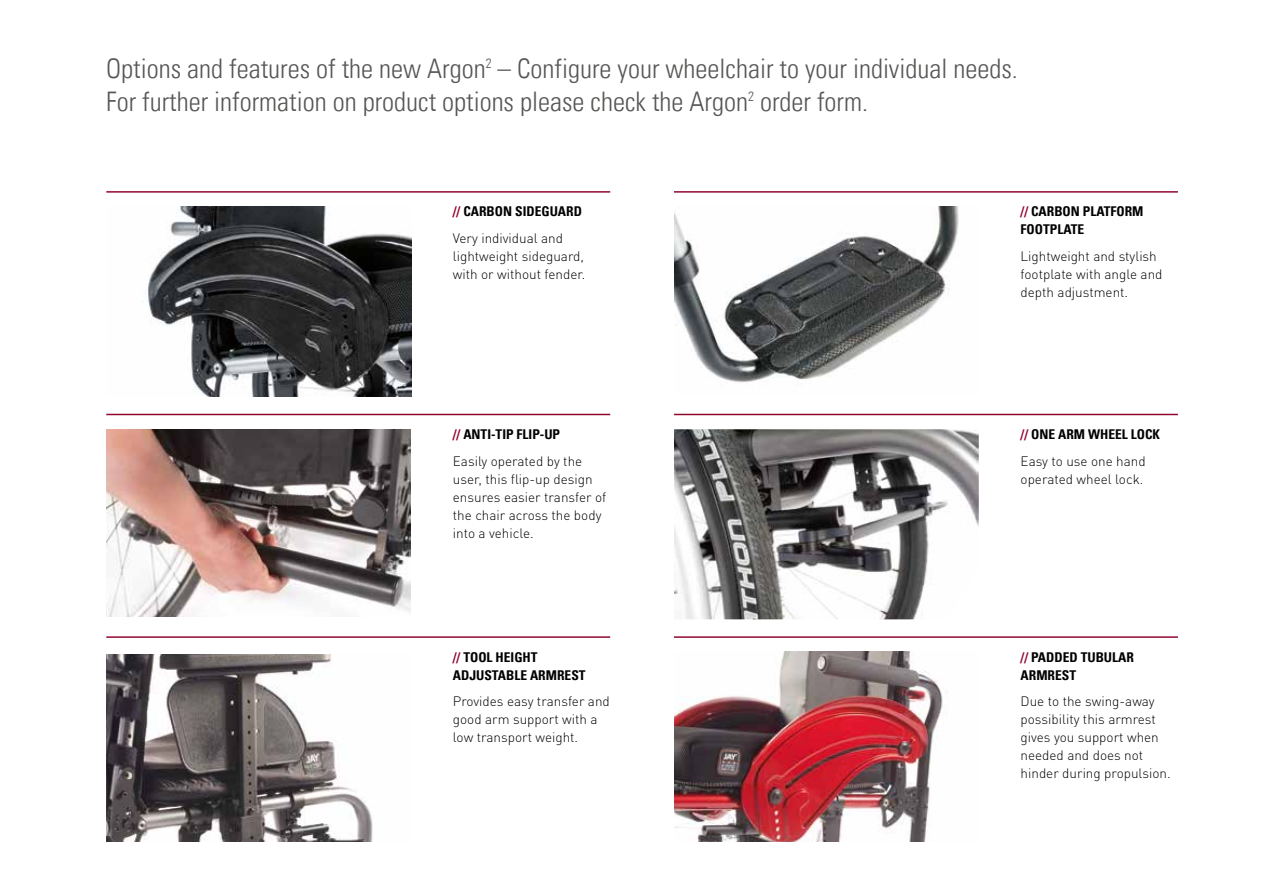
<style>
.page{position:relative;width:1263px;height:893px;background:#fff}
.page>*{position:absolute;margin:0;border:0;box-sizing:border-box;transform-origin:0 0}
.t1{font:27px/33px "Univers Com 47 Light Cond";color:#575756}
.t2{font:300 13.5px/18px "DINOT";color:#000}
.t3{font:13.5px/18px "Univers Com 67 Bold Cond";color:#000}
.s1{color:#900730}
</style>
<div class="page">
<img style="left:143px;top:207px;width:268px;height:190px">
<img style="left:674px;top:207px;width:285px;height:176px">
<hr style="left:106px;top:191px;width:504px;height:2px;background:#900730">
<img style="left:106px;top:429px;width:305px;height:187px">
<img style="left:674px;top:429px;width:305px;height:190px">
<hr style="left:106px;top:414px;width:504px;height:1px;background:#900730">
<img style="left:106px;top:655px;width:267px;height:187px">
<img style="left:674px;top:652px;width:269px;height:190px">
<hr style="left:106px;top:636px;width:504px;height:2px;background:#900730">
<hr style="left:674px;top:191px;width:504px;height:2px;background:#900730">
<hr style="left:674px;top:414px;width:504px;height:1px;background:#900730">
<hr style="left:674px;top:636px;width:504px;height:2px;background:#900730">
<h1 class="t1" style="left:106px;top:52px;width:913px">Options and features of the new Argon<sup>2</sup> – Configure your wheelchair to your individual needs.<br>For further information on product options please check the Argon<sup>2</sup> order form.</h1>
<p class="t3" style="left:453px;top:203px;width:131px"><span class="s1">//</span> CARBON SIDEGUARD</p>
<p class="t2" style="left:453px;top:229px;width:134px">Very individual and lightweight sideguard, with or without fender.</p>
<p class="t3" style="left:453px;top:425px;width:109px"><span class="s1">//</span> ANTI-TIP FLIP-UP</p>
<p class="t2" style="left:453px;top:452px;width:155px">Easily operated by the user, this flip-up design ensures easier transfer of the chair across the body into a vehicle.</p>
<p class="t3" style="left:453px;top:648px;width:134px"><span class="s1">//</span> TOOL HEIGHT<br>ADJUSTABLE ARMREST</p>
<p class="t2" style="left:453px;top:692px;width:158px">Provides easy transfer and good arm support with a low transport weight.</p>
<p class="t3" style="left:1020px;top:203px;width:124px"><span class="s1">//</span> CARBON PLATFORM<br>FOOTPLATE</p>
<p class="t2" style="left:1020px;top:247px;width:143px">Lightweight and stylish footplate with angle and depth adjustment.</p>
<p class="t3" style="left:1020px;top:425px;width:141px"><span class="s1">//</span> ONE ARM WHEEL LOCK</p>
<p class="t2" style="left:1020px;top:451px;width:127px">Easy to use one hand operated wheel lock.</p>
<p class="t3" style="left:1020px;top:648px;width:115px"><span class="s1">//</span> PADDED TUBULAR<br>ARMREST</p>
<p class="t2" style="left:1020px;top:692px;width:152px">Due to the swing-away possibility this armrest gives you support when needed and does not hinder during propulsion.</p>
</div>
